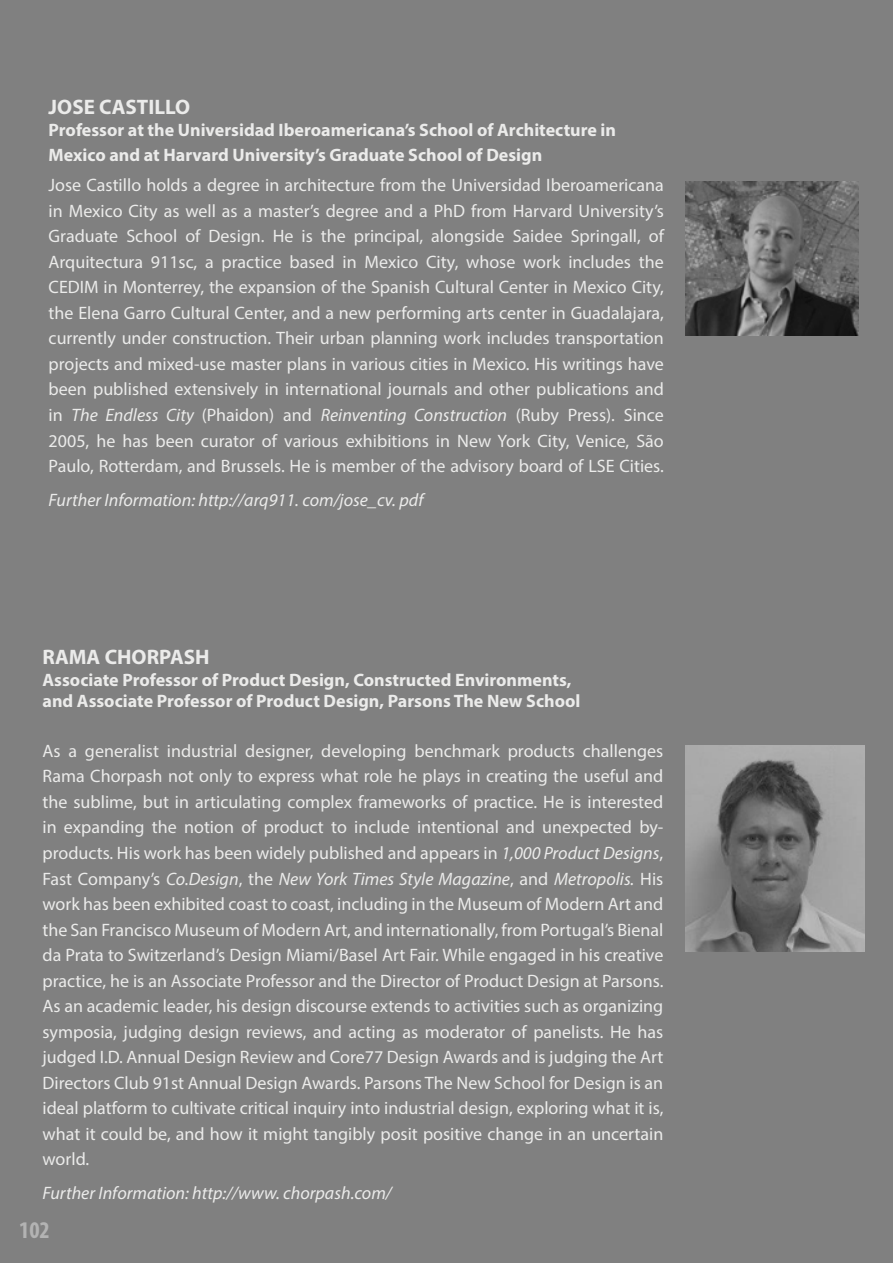
<style>
.page{position:relative;width:893px;height:1263px;background:#808080}
.page>*{position:absolute;margin:0;border:0;box-sizing:border-box;transform-origin:0 0}
.t1{font:700 condensed 24px "Myriad Pro";color:#b3b3b3}
.t2{font:700 21px "Myriad Pro";color:#ebebea}
.Normal_text{font:18px/25.5px "Myriad Pro";color:#ebebea;text-align:justify}
.t3{font:700 18px/25.2px "Myriad Pro";color:#ebebea}
.Normal_text-2{font:italic 18px "Myriad Pro";color:#ebebea}
.s1{font-style:italic}
</style>
<div class="page">
<img style="left:686px;top:182px;width:173px;height:154px">
<img style="left:686px;top:745px;width:178px;height:207px">
<p class="t2" style="left:49px;top:94px;width:143px">JOSE CASTILLO</p>
<p class="t3" style="left:49px;top:117px;width:569px">Professor at the Universidad Iberoamericana’s School of Architecture in<br>Mexico and at Harvard University’s Graduate School of Design</p>
<p class="Normal_text" style="left:49px;top:172px;width:617px">Jose Castillo holds a degree in architecture from the Universidad Iberoamericana in Mexico City as well as a master’s degree and a PhD from Harvard University’s Graduate School of Design. He is the principal, alongside Saidee Springall, of Arquitectura 911sc, a practice based in Mexico City, whose work includes the CEDIM in Monterrey, the expansion of the Spanish Cultural Center in Mexico City, the Elena Garro Cultural Center, and a new performing arts center in Guadalajara, currently under construction. Their urban planning work includes transportation projects and mixed-use master plans in various cities in Mexico. His writings have been published extensively in international journals and other publications and in <span class="s1">The Endless City</span> (Phaidon) and <span class="s1">Reinventing Construction</span> (Ruby Press). Since 2005, he has been curator of various exhibitions in New York City, Venice, São Paulo, Rotterdam, and Brussels. He is member of the advisory board of LSE Cities.</p>
<p class="Normal_text-2" style="left:49px;top:489px;width:376px">Further Information: http://arq911. com/jose_cv. pdf</p>
<p class="t2" style="left:43px;top:643px;width:169px">RAMA CHORPASH</p>
<p class="t3" style="left:43px;top:667px;width:530px">Associate Professor of Product Design, Constructed Environments,</p>
<p class="t3" style="left:43px;top:688px;width:539px">and Associate Professor of Product Design, Parsons The New School</p>
<p class="Normal_text" style="left:43px;top:738px;width:622px">As a generalist industrial designer, developing benchmark products challenges Rama Chorpash not only to express what role he plays in creating the useful and the sublime, but in articulating complex frameworks of practice. He is interested in expanding the notion of product to include intentional and unexpected by&shy;products. His work has been widely published and appears in <span class="s1">1,000 Product Designs</span>, Fast Company’s <span class="s1">Co.Design</span>, the <span class="s1">New York Times Style Magazine</span>, and <span class="s1">Metropolis.</span> His work has been exhibited coast to coast, including in the Museum of Modern Art and the San Francisco Museum of Modern Art, and internationally, from Portugal’s Bienal da Prata to Switzerland’s Design Miami/Basel Art Fair. While engaged in his creative practice, he is an Associate Professor and the Director of Product Design at Parsons.<br>As an academic leader, his design discourse extends to activities such as organizing symposia, judging design reviews, and acting as moderator of panelists. He has judged I.D. Annual Design Review and Core77 Design Awards and is judging the Art Directors Club 91st Annual Design Awards. Parsons The New School for Design is an ideal platform to cultivate critical inquiry into industrial design, exploring what it is, what it could be, and how it might tangibly posit positive change in an uncertain world.</p>
<p class="Normal_text-2" style="left:43px;top:1182px;width:351px">Further Information: http://www. chorpash.com/</p>
<h1 class="t1" style="left:19px;top:1215px;width:32px">102</h1>
</div>
